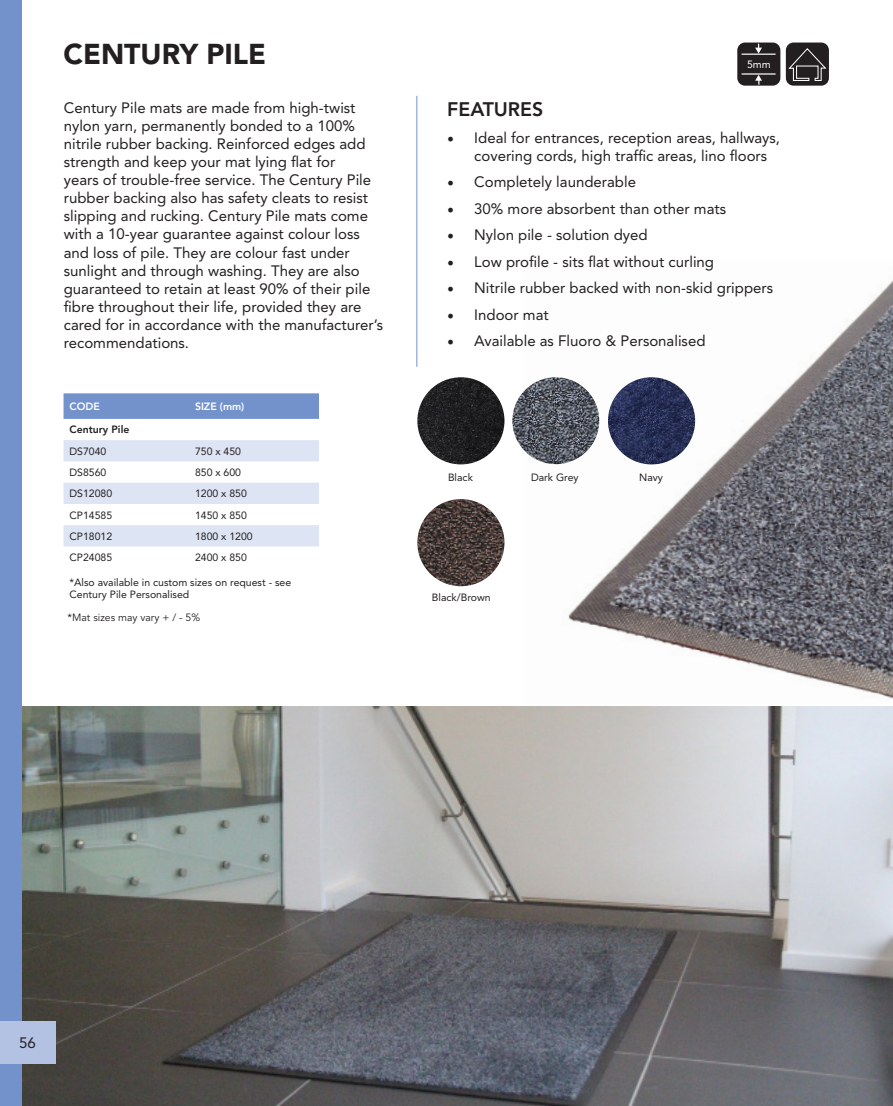
<style>
.page{position:relative;width:893px;height:1106px;background:#fff}
.page>*{position:absolute;margin:0;border:0;box-sizing:border-box;transform-origin:0 0}
.t1{font:900 28.5px "Avenir LT Std";color:#231f20}
.t2{font:800 19.5px "Avenir LT Std";color:#231f20}
.t3{font:15px/18px "Avenir LT Std";color:#231f20}
.t4{font:10.5px/12.6px "Avenir LT Std";color:#231f20}
.t5{font:10.5px "Avenir LT Std";color:#231f20}
.Paragraph_Style_1{font:800 10.5px "Avenir LT Std";color:#fff}
.t6{font:800 10.5px "Avenir LT Std";color:#231f20}
.t7{font:10.5px "Avenir LT Std";color:#fff}
.s1{font-family:"Minion Pro";font-size:18px}
</style>
<div class="page">
<img style="left:529px;top:280px;width:364px;height:419px">
<img style="left:21px;top:706px;width:872px;height:400px">
<hr style="left:416px;top:96px;width:1px;height:271px;background:#7392cb">
<div style="left:786px;top:43px;width:43px;height:43px;background:#231f20;border-radius:8px"></div>
<svg style="left:788px;top:48px;width:39px;height:33px"></svg>
<svg style="left:64px;top:393px;width:255px;height:26px;background:#7593cb"></svg>
<svg style="left:64px;top:440px;width:255px;height:106px"></svg>
<img style="left:417px;top:499px;width:87px;height:87px;border-radius:44px">
<img style="left:608px;top:377px;width:87px;height:87px;border-radius:44px">
<img style="left:417px;top:377px;width:87px;height:87px;border-radius:44px">
<img style="left:512px;top:377px;width:87px;height:87px;border-radius:43px">
<div style="left:737px;top:43px;width:43px;height:43px;background:#231f20;border-radius:8px"></div>
<hr style="left:742px;top:54px;width:34px;height:1px;background:#fff">
<hr style="left:742px;top:73px;width:34px;height:2px;background:#fff">
<svg style="left:755px;top:75px;width:7px;height:10px"></svg>
<svg style="left:755px;top:44px;width:7px;height:10px"></svg>
<div style="left:0;top:0;width:21px;height:1106px;background:#7392cb"></div>
<div style="left:0;top:1020px;width:55px;height:43px;background:#b3c1e2"></div>
<p class="t1" style="left:64px;top:37px;width:204px">CENTURY PILE</p>
<p class="t3" style="left:64px;top:99px;width:321px">Century Pile mats are made from high-twist nylon yarn, permanently bonded to a 100% nitrile rubber backing. Reinforced edges add strength and keep your mat lying flat for<br>years of trouble-free service. The Century Pile rubber backing also has safety cleats to resist slipping and rucking. Century Pile mats come with a 10-year guarantee against colour loss and loss of pile. They are colour fast under sunlight and through washing. They are also guaranteed to retain at least 90% of their pile fibre throughout their life, provided they are cared for in accordance with the manufacturer’s recommendations.</p>
<p class="Paragraph_Style_1" style="left:70px;top:400px;width:32px">CODE</p>
<p class="Paragraph_Style_1" style="left:195px;top:400px;width:51px">SIZE (mm)</p>
<p class="t6" style="left:70px;top:423px;width:61px">Century Pile</p>
<p class="t4" style="left:70px;top:445px;width:38px">DS7040</p>
<p class="t4" style="left:195px;top:445px;width:48px">750 x 450</p>
<p class="t4" style="left:70px;top:466px;width:38px">DS8560</p>
<p class="t4" style="left:195px;top:466px;width:48px">850 x 600</p>
<p class="t4" style="left:70px;top:487px;width:44px">DS12080</p>
<p class="t4" style="left:195px;top:487px;width:53px">1200 x 850</p>
<p class="t4" style="left:70px;top:508px;width:44px">CP14585</p>
<p class="t4" style="left:195px;top:508px;width:53px">1450 x 850</p>
<p class="t4" style="left:70px;top:530px;width:44px">CP18012</p>
<p class="t4" style="left:195px;top:530px;width:59px">1800 x 1200</p>
<p class="t4" style="left:70px;top:551px;width:44px">CP24085</p>
<p class="t4" style="left:195px;top:551px;width:53px">2400 x 850</p>
<p class="t4" style="left:70px;top:576px;width:223px">*Also available in custom sizes on request - see<br>Century Pile Personalised</p>
<p class="t5" style="left:68px;top:611px;width:134px">*Mat sizes may vary + / - 5%</p>
<p class="t7" style="left:747px;top:58px;width:25px">5mm</p>
<p class="t2" style="left:447px;top:98px;width:98px">FEATURES</p>
<p class="t3" style="left:474px;top:129px;width:307px;text-indent:-27px"><span class="s1">•</span> Ideal for entrances, reception areas, hallways, covering cords, high traffic areas, lino floors</p>
<p class="t3" style="left:447px;top:173px;width:190px"><span class="s1">•</span> Completely launderable</p>
<p class="t3" style="left:447px;top:200px;width:280px"><span class="s1">•</span> 30% more absorbent than other mats</p>
<p class="t3" style="left:447px;top:226px;width:202px"><span class="s1">•</span> Nylon pile - solution dyed</p>
<p class="t3" style="left:447px;top:253px;width:268px"><span class="s1">•</span> Low profile - sits flat without curling</p>
<p class="t3" style="left:447px;top:279px;width:327px"><span class="s1">•</span> Nitrile rubber backed with non-skid grippers</p>
<p class="t3" style="left:447px;top:306px;width:103px"><span class="s1">•</span> Indoor mat</p>
<p class="t3" style="left:447px;top:332px;width:260px"><span class="s1">•</span> Available as Fluoro &amp; Personalised</p>
<p class="t4" style="left:448px;top:471px;width:26px">Black</p>
<p class="t4" style="left:531px;top:471px;width:49px">Dark Grey</p>
<p class="t4" style="left:639px;top:471px;width:25px">Navy</p>
<p class="t4" style="left:432px;top:590px;width:60px">Black/Brown</p>
<p class="t3" style="left:19px;top:1033px;width:18px">56</p>
</div>
